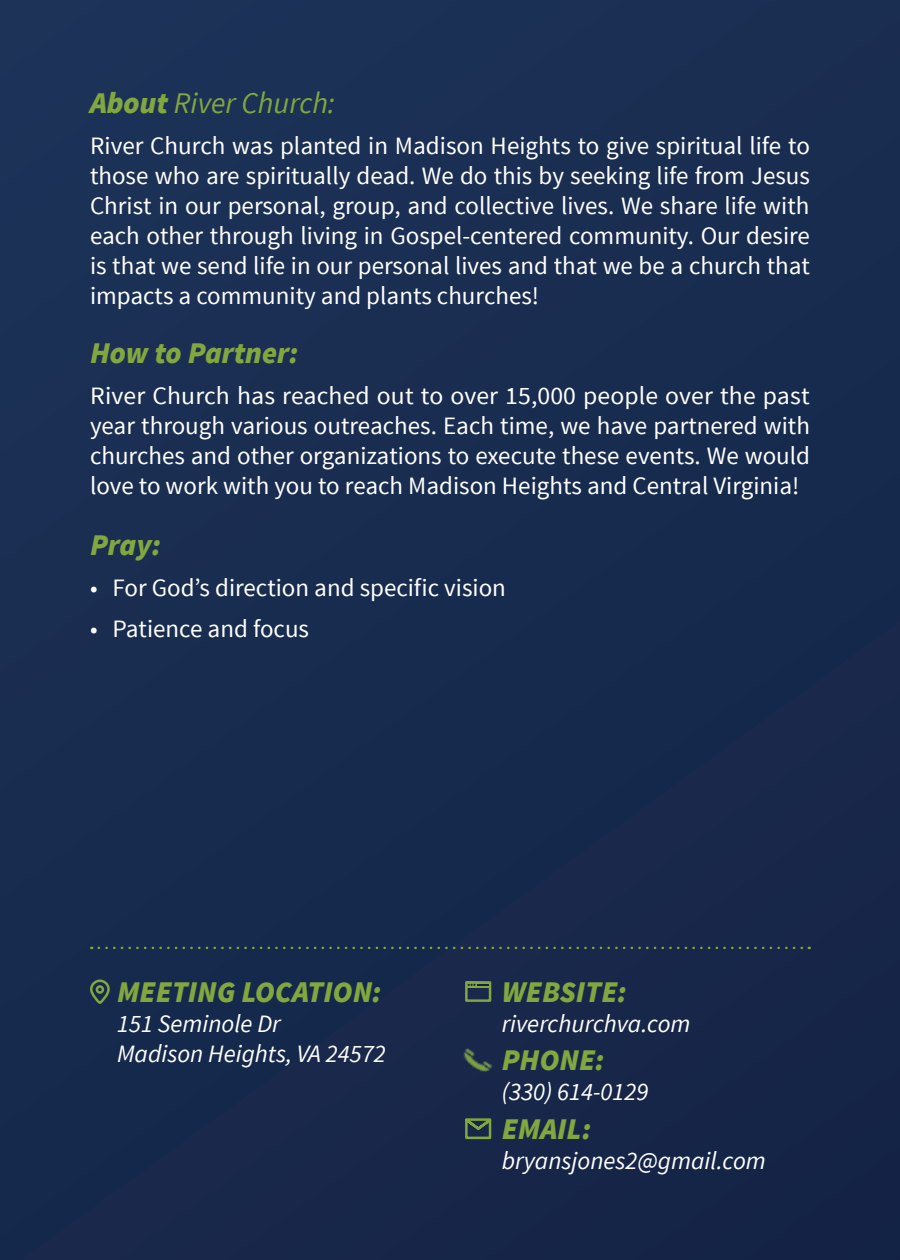
<style>
.page{position:relative;width:900px;height:1260px;background:#182b4e}
.page>*{position:absolute;margin:0;border:0;box-sizing:border-box;transform-origin:0 0}
.header_back{font:italic 900 30px "Source Sans Pro";color:#81a73e}
.header_back-2{font:italic 30px "Source Sans Pro";color:#81a73e}
.Paragraph__About{font:25px/30px "Source Sans Pro";color:#fff;text-align:justify}
.header_back-3{font:italic 25px "Source Sans Pro";color:#fff}
.s1{font-weight:900}
</style>
<div class="page">
<svg style="left:99px;top:947px;width:711px;height:2px"></svg>
<svg style="left:90px;top:979px;width:20px;height:25px"></svg>
<div style="left:96px;top:985px;width:8px;height:9px;border:2px solid #81a73e;border-radius:50%"></div>
<svg style="left:465px;top:1118px;width:27px;height:22px"></svg>
<div style="left:465px;top:981px;width:26px;height:21px;border:2px solid #81a73e"></div>
<div style="left:466px;top:982px;width:24px;height:6px;background:#81a73e"></div>
<svg style="left:468px;top:984px;width:21px;height:2px"></svg>
<img style="left:463px;top:1048px;width:29px;height:24px">
<p class="header_back-2" style="left:90px;top:84px;width:247px"><span class="s1">About</span> River Church:</p>
<p class="Paragraph__About" style="left:90px;top:131px;width:722px">River Church was planted in Madison Heights to give spiritual life to those who are spiritually dead. We do this by seeking life from Jesus Christ in our personal, group, and collective lives. We share life with each other through living in Gospel-centered community. Our desire is that we send life in our personal lives and that we be a church that impacts a community and plants churches!</p>
<p class="header_back" style="left:90px;top:333px;width:210px">How to Partner:</p>
<p class="Paragraph__About" style="left:90px;top:381px;width:722px">River Church has reached out to over 15,000 people over the past year through various outreaches. Each time, we have partnered with churches and other organizations to execute these events. We would love to work with you to reach Madison Heights and Central Virginia!</p>
<p class="header_back" style="left:90px;top:526px;width:73px">Pray:</p>
<p class="Paragraph__About" style="left:90px;top:573px;width:417px">• For God’s direction and specific vision</p>
<p class="Paragraph__About" style="left:90px;top:615px;width:221px">• Patience and focus</p>
<p class="header_back" style="left:117px;top:972px;width:266px">MEETING LOCATION:</p>
<p class="header_back" style="left:502px;top:972px;width:127px">WEBSITE:</p>
<p class="header_back-3" style="left:502px;top:1008px;width:190px">riverchurchva.com</p>
<p class="header_back" style="left:502px;top:1041px;width:104px">PHONE:</p>
<p class="header_back-3" style="left:502px;top:1077px;width:148px">(330) 614-0129</p>
<p class="header_back" style="left:502px;top:1110px;width:91px">EMAIL:</p>
<p class="header_back-3" style="left:502px;top:1145px;width:266px">bryansjones2@gmail.com</p>
<p class="header_back-3" style="left:117px;top:1008px;width:165px">151 Seminole Dr</p>
<p class="header_back-3" style="left:117px;top:1038px;width:270px">Madison Heights, VA 24572</p>
</div>
